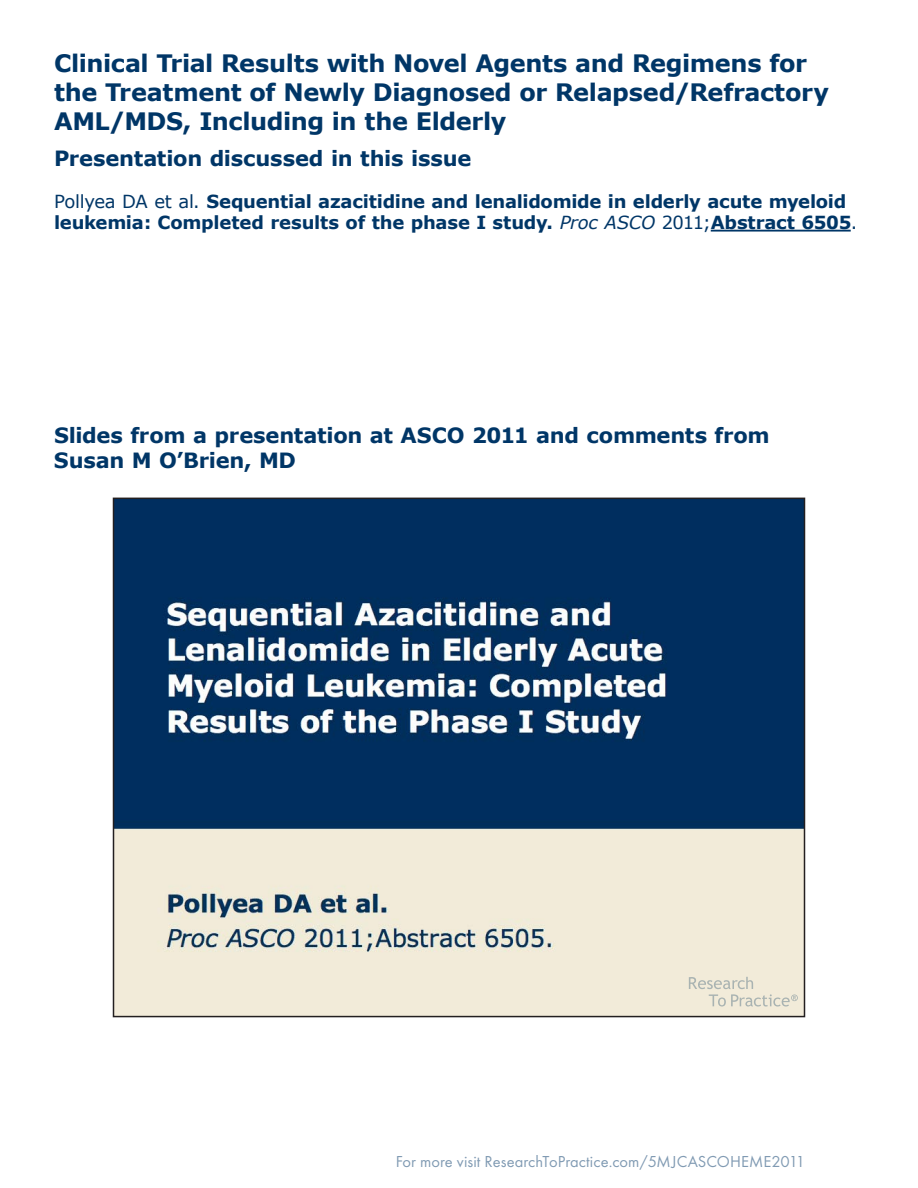
<style>
.page{position:relative;width:918px;height:1188px;background:#fff}
.page>*{position:absolute;margin:0;border:0;box-sizing:border-box;transform-origin:0 0}
.t1{font:700 24px/28.8px "Verdana";letter-spacing:-.015em;color:#003667}
.t2{font:700 21px/25.2px "Verdana";letter-spacing:-.01em;color:#003667}
.t3{font:700 18px/21.6px "Verdana";letter-spacing:-.015em;color:#003667}
.t4{font:16.5px "Futura T";letter-spacing:.005em;color:#003667}
.s1{font-weight:400}
.s2{font-weight:400;font-style:italic}
</style>
<div class="page">
<img style="left:116px;top:501px;width:686px;height:513px">
<div style="left:113px;top:498px;width:692px;height:519px;border:2px solid #231f20"></div>
<hr style="left:711px;top:230px;width:140px;height:2px;background:#003667">
<svg style="left:689px;top:977px;width:109px;height:30px;background:#e5e1d2"></svg>
<h1 class="t1" style="left:54px;top:49px;width:777px">Clinical Trial Results with Novel Agents and Regimens for the Treatment of Newly Diagnosed or Relapsed/Refractory<br>AML/MDS, Including in the Elderly</h1>
<p class="t2" style="left:54px;top:145px;width:419px">Presentation discussed in this issue</p>
<p class="t3" style="left:54px;top:190px;width:805px"><span class="s1">Pollyea DA et al.</span> Sequential azacitidine and lenalidomide in elderly acute myeloid leukemia: Completed results of the phase I study. <span class="s2">Proc ASCO</span> <span class="s1">2011;</span>Abstract 6505<span class="s1">.</span></p>
<p class="t2" style="left:54px;top:422px;width:717px">Slides from a presentation at ASCO 2011 and comments from<br>Susan M O’Brien, MD</p>
<p class="t4" style="left:395px;top:1152px;width:411px">For more visit ResearchToPractice.com/5MJCASCOHEME2011</p>
</div>
